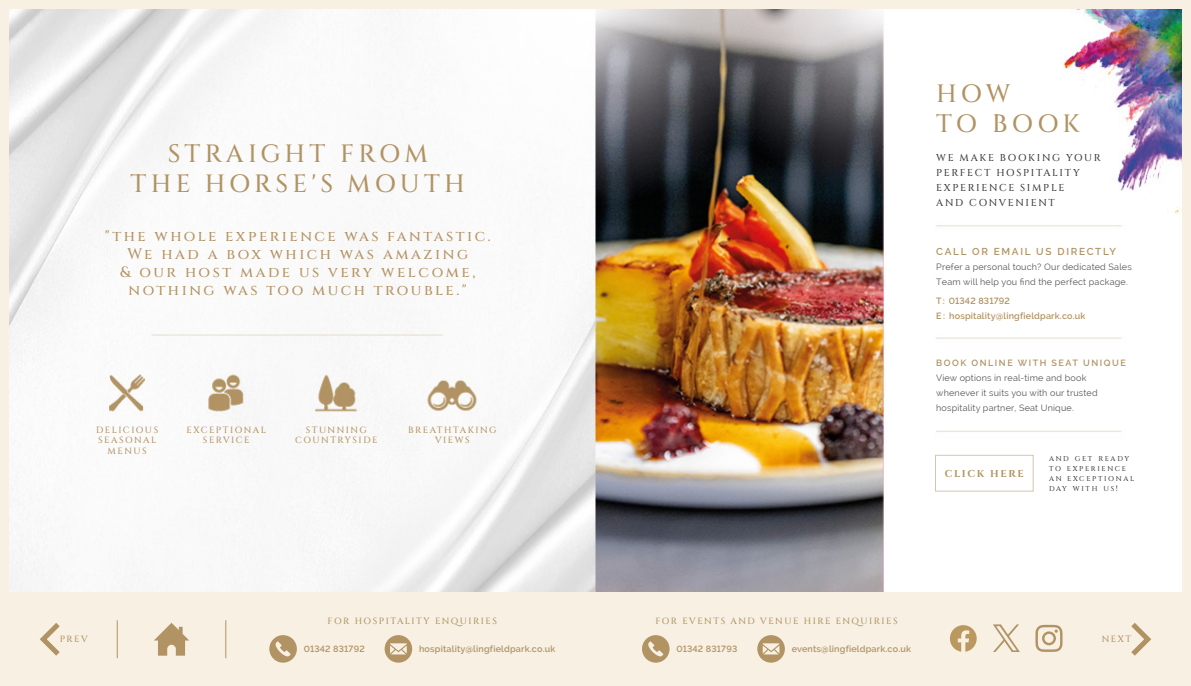
<style>
.page{position:relative;width:1191px;height:686px;background:#fff}
.page>*{position:absolute;margin:0;border:0;box-sizing:border-box;transform-origin:0 0}
.t1{font:500 25px/30px "Cinzel";letter-spacing:.155em;color:#b19363;text-align:center}
.t2{font:500 15px/18px "Cinzel";letter-spacing:.17em;color:#b19363;text-align:center}
.t3{font:500 10px/15px "Cinzel";letter-spacing:.17em;color:#3c3c3b}
.t4{font:600 10px "Raleway";letter-spacing:.17em;color:#b19363}
.t5{font:700 10px "Cinzel";letter-spacing:.165em;color:#b19363}
.t6{font:9px/15px "Raleway";letter-spacing:.02em;color:#575756}
.t7{font:500 9px/10.8px "Cinzel";letter-spacing:.17em;color:#b19363;text-align:center}
.t8{font:600 9px/15px "Raleway";letter-spacing:.02em;color:#b19363}
.t9{font:600 9px "Raleway";letter-spacing:.17em;color:#b19363}
.t10{font:500 7px/10px "Cinzel";letter-spacing:.24em;color:#3c3c3b}
.s1{font-size:8px}
</style>
<div class="page">
<img style="left:9px;top:9px;width:1173px;height:583px">
<div style="left:935px;top:455px;width:98px;height:36px;border:1px solid #d6c6ad"></div>
<div style="left:0;top:592px;width:1191px;height:94px;background:#f7f0e3"></div>
<div style="left:0;top:0;width:9px;height:686px;background:#f7f0e3"></div>
<div style="left:1182px;top:0;width:9px;height:686px;background:#f7f0e3"></div>
<div style="left:0;top:0;width:1191px;height:9px;background:#f7f0e3"></div>
<svg style="left:39px;top:623px;width:21px;height:33px"></svg>
<svg style="left:1131px;top:623px;width:21px;height:33px"></svg>
<svg style="left:1035px;top:625px;width:27px;height:27px"></svg>
<svg style="left:993px;top:625px;width:26px;height:27px"></svg>
<svg style="left:950px;top:625px;width:26px;height:27px"></svg>
<svg style="left:154px;top:623px;width:35px;height:33px"></svg>
<hr style="left:225px;top:620px;width:1px;height:38px;background:#b19363">
<hr style="left:117px;top:620px;width:1px;height:38px;background:#b19363">
<svg style="left:269px;top:635px;width:28px;height:28px"></svg>
<svg style="left:642px;top:635px;width:27px;height:28px"></svg>
<svg style="left:384px;top:635px;width:28px;height:28px"></svg>
<svg style="left:757px;top:635px;width:28px;height:28px"></svg>
<h1 class="t1" style="left:131px;top:140px;width:336px">STRAIGHT FROM<br>THE HORSE'S MOUTH</h1>
<h2 class="t2" style="left:105px;top:227px;width:387px">"the whole experience was fantastic.<br>We had a box which was amazing<br>&amp; our host made us very welcome, nothing was too much trouble."</h2>
<p class="t7" style="left:96px;top:424px;width:63px">DELICIOUS<br>SEASONAL<br>MENUS</p>
<p class="t7" style="left:295px;top:424px;width:84px">STUNNING<br>COUNTRYSIDE</p>
<p class="t7" style="left:408px;top:424px;width:90px">BREATHTAKING<br>VIEWS</p>
<p class="t7" style="left:186px;top:424px;width:81px">EXCEPTIONAL<br>SERVICE</p>
<h1 class="t1" style="left:936px;top:79px;width:145px;text-align:left">HOW<br>TO BOOK</h1>
<p class="t3" style="left:936px;top:151px;width:166px">WE MAKE BOOKING YOUR<br>PERFECT HOSPITALITY<br>EXPERIENCE SIMPLE<br>AND CONVENIENT</p>
<p class="t4" style="left:936px;top:246px;width:181px">CALL OR EMAIL US DIRECTLY</p>
<p class="t6" style="left:936px;top:260px;width:197px">Prefer a personal touch? Our dedicated Sales<br>Team will help you find the perfect package.</p>
<p class="t8" style="left:936px;top:294px;width:151px">T: 01342 831792<br>E: hospitality@lingfieldpark.co.uk</p>
<p class="t9" style="left:936px;top:358px;width:191px">BOOK ONLINE WITH SEAT UNIQUE</p>
<p class="t6" style="left:936px;top:370px;width:163px">View options in real-time and book whenever it suits you with our trusted hospitality partner, Seat Unique.</p>
<p class="t5" style="left:944px;top:467px;width:81px">CLICK HERE</p>
<p class="t10" style="left:1049px;top:454px;width:87px">AND GET READY<br>TO EXPERIENCE<br>AN EXCEPTIONAL<br>DAY WITH US<span class="s1">!</span></p>
<p class="t7" style="left:328px;top:616px;width:171px">FOR HOSPITALITY ENQUIRIES</p>
<p class="t7" style="left:655px;top:616px;width:244px">FOR EVENTS AND VENUE HIRE ENQUIRIES</p>
<p class="t7" style="left:60px;top:634px;width:30px">PREV</p>
<p class="t7" style="left:1102px;top:634px;width:31px">NEXT</p>
<p class="t8" style="left:304px;top:642px;width:63px">01342 831792</p>
<p class="t8" style="left:419px;top:642px;width:138px">hospitality@lingfieldpark.co.uk</p>
<p class="t8" style="left:676px;top:642px;width:62px">01342 831793</p>
<p class="t8" style="left:791px;top:642px;width:121px">events@lingfieldpark.co.uk</p>
</div>
